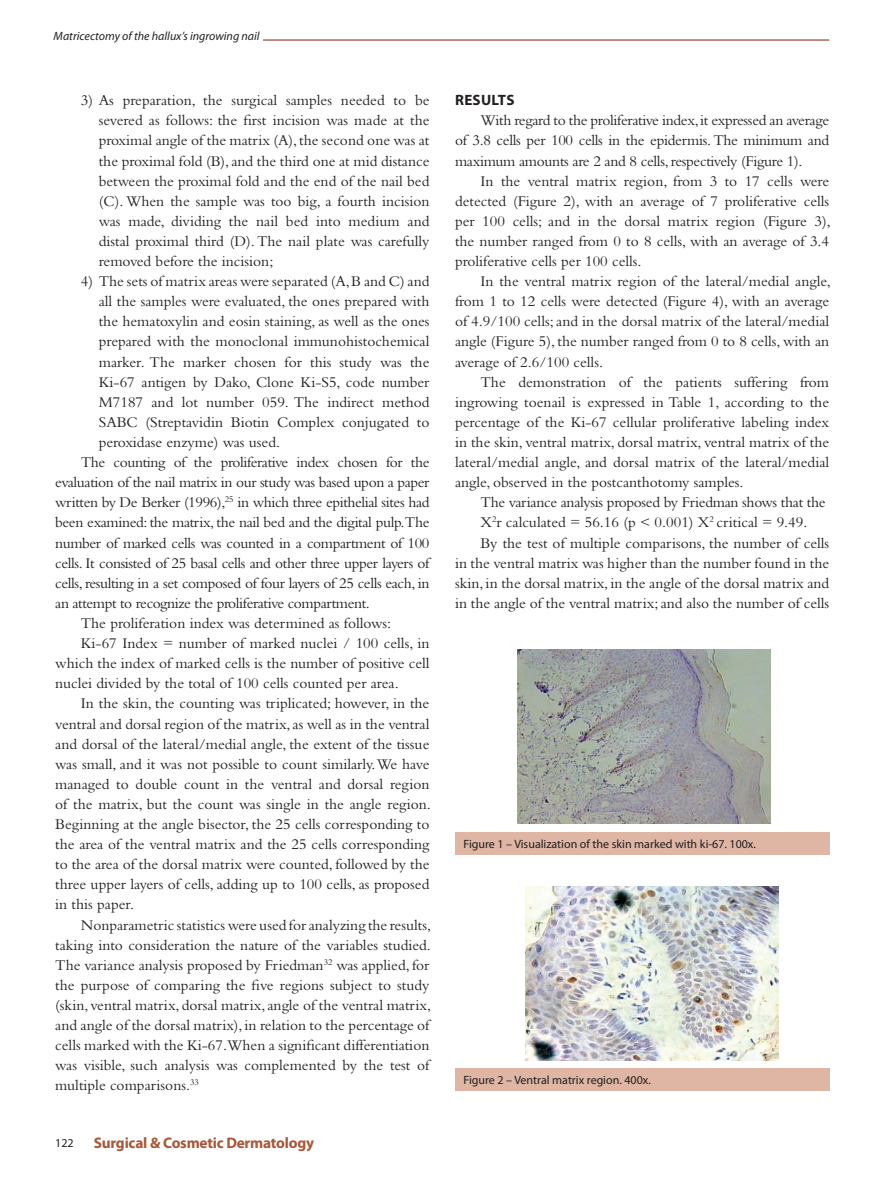
<style>
.page{position:relative;width:893px;height:1191px;background:#fff}
.page>*{position:absolute;margin:0;border:0;box-sizing:border-box;transform-origin:0 0}
.t1{font:15.45px/20.1px "Bembo";color:#231f20;text-align:justify}
.t2{font:15.45px "Bembo";letter-spacing:-.025em;color:#231f20}
.t3{font:15.45px "Bembo";letter-spacing:-.02em;color:#231f20}
.t4{font:700 15.3px "Myriad Pro";letter-spacing:-.015em;color:#a95738}
.t5{font:700 15px "Myriad Pro";letter-spacing:.02em;color:#231f20}
.t6{font:12px "Myriad Pro";color:#231f20}
.t7{font:italic 12px "Myriad Pro";color:#231f20}
</style>
<div class="page">
<hr style="left:263px;top:40px;width:566px;height:1px;background:#891c02">
<div style="left:455px;top:832px;width:374px;height:22px;background:#deb6a3"></div>
<img style="left:517px;top:650px;width:253px;height:173px">
<div style="left:455px;top:1068px;width:374px;height:23px;background:#deb6a3"></div>
<img style="left:525px;top:886px;width:253px;height:174px">
<p class="t7" style="left:54px;top:28px;width:207px">Matricectomy of the hallux’s ingrowing nail</p>
<p class="t1" style="left:99px;top:90px;width:332px;text-indent:-18px">3) As preparation, the surgical samples needed to be severed as follows: the first incision was made at the proximal angle of the matrix (A), the second one was at the proximal fold (B), and the third one at mid distance between the proximal fold and the end of the nail bed (C). When the sample was too big, a fourth incision was made, dividing the nail bed into medium and distal proximal third (D). The nail plate was carefully removed before the incision;</p>
<p class="t1" style="left:81px;top:271px;width:350px">4) The sets of matrix areas were separated (A, B and C) and</p>
<p class="t1" style="left:99px;top:291px;width:332px">all the samples were evaluated, the ones prepared with</p>
<p class="t1" style="left:99px;top:311px;width:332px">the hematoxylin and eosin staining, as well as the ones</p>
<p class="t1" style="left:99px;top:331px;width:332px">prepared with the monoclonal immunohistochemical</p>
<p class="t1" style="left:99px;top:351px;width:332px">marker. The marker chosen for this study was the</p>
<p class="t1" style="left:99px;top:371px;width:332px">Ki-67 antigen by Dako, Clone Ki-S5, code number</p>
<p class="t1" style="left:99px;top:391px;width:332px">M7187 and lot number 059. The indirect method</p>
<p class="t1" style="left:99px;top:412px;width:332px">SABC (Streptavidin Biotin Complex conjugated to</p>
<p class="t1" style="left:99px;top:432px;width:183px">peroxidase enzyme) was used.</p>
<p class="t2" style="left:81px;top:453px;width:350px">The counting of the proliferative index chosen for the</p>
<p class="t2" style="left:55px;top:473px;width:376px">evaluation of the nail matrix in our study was based upon a paper</p>
<p class="t2" style="left:55px;top:493px;width:376px">written by De Berker (1996),<sup>25</sup> in which three epithelial sites had</p>
<p class="t2" style="left:55px;top:513px;width:376px">been examined: the matrix, the nail bed and the digital pulp.The</p>
<p class="t2" style="left:55px;top:533px;width:376px">number of marked cells was counted in a compartment of 100</p>
<p class="t2" style="left:55px;top:554px;width:376px">cells. It consisted of 25 basal cells and other three upper layers of</p>
<p class="t2" style="left:55px;top:574px;width:376px">cells, resulting in a set composed of four layers of 25 cells each, in</p>
<p class="t2" style="left:55px;top:594px;width:316px">an attempt to recognize the proliferative compartment.</p>
<p class="t1" style="left:81px;top:613px;width:312px">The proliferation index was determined as follows:</p>
<p class="t1" style="left:81px;top:633px;width:350px">Ki-67 Index = number of marked nuclei / 100 cells, in</p>
<p class="t1" style="left:55px;top:653px;width:376px">which the index of marked cells is the number of positive cell</p>
<p class="t1" style="left:55px;top:673px;width:345px">nuclei divided by the total of 100 cells counted per area.</p>
<p class="t1" style="left:81px;top:693px;width:350px">In the skin, the counting was triplicated; however, in the</p>
<p class="t1" style="left:55px;top:713px;width:376px">ventral and dorsal region of the matrix, as well as in the ventral</p>
<p class="t1" style="left:55px;top:733px;width:376px">and dorsal of the lateral/medial angle, the extent of the tissue</p>
<p class="t1" style="left:55px;top:753px;width:376px">was small, and it was not possible to count similarly. We have</p>
<p class="t1" style="left:55px;top:773px;width:376px">managed to double count in the ventral and dorsal region</p>
<p class="t1" style="left:55px;top:793px;width:377px">of the matrix, but the count was single in the angle region.</p>
<p class="t1" style="left:55px;top:814px;width:376px">Beginning at the angle bisector, the 25 cells corresponding to</p>
<p class="t1" style="left:55px;top:834px;width:376px">the area of the ventral matrix and the 25 cells corresponding</p>
<p class="t1" style="left:55px;top:854px;width:376px">to the area of the dorsal matrix were counted, followed by the</p>
<p class="t1" style="left:55px;top:874px;width:376px">three upper layers of cells, adding up to 100 cells, as proposed</p>
<p class="t1" style="left:55px;top:894px;width:80px">in this paper.</p>
<p class="t1" style="left:81px;top:914px;width:352px">Nonparametric statistics were used for analyzing the results,</p>
<p class="t1" style="left:55px;top:934px;width:377px">taking into consideration the nature of the variables studied.</p>
<p class="t1" style="left:55px;top:954px;width:376px">The variance analysis proposed by Friedman<sup>32</sup> was applied, for</p>
<p class="t1" style="left:55px;top:974px;width:376px">the purpose of comparing the five regions subject to study</p>
<p class="t1" style="left:55px;top:994px;width:377px">(skin, ventral matrix, dorsal matrix, angle of the ventral matrix,</p>
<p class="t1" style="left:55px;top:1015px;width:376px">and angle of the dorsal matrix), in relation to the percentage of</p>
<p class="t1" style="left:55px;top:1035px;width:376px">cells marked with the Ki-67.When a significant differentiation</p>
<p class="t1" style="left:55px;top:1055px;width:376px">was visible, such analysis was complemented by the test of</p>
<p class="t1" style="left:55px;top:1075px;width:145px">multiple comparisons.<sup>33</sup></p>
<p class="t6" style="left:55px;top:1135px;width:20px">122</p>
<p class="t4" style="left:94px;top:1132px;width:222px">Surgical &amp; Cosmetic Dermatology</p>
<p class="t5" style="left:455px;top:90px;width:61px">RESULTS</p>
<p class="t1" style="left:455px;top:110px;width:376px;text-indent:26px">With regard to the proliferative index, it expressed an average of 3.8 cells per 100 cells in the epidermis. The minimum and maximum amounts are 2 and 8 cells, respectively (Figure 1).</p>
<p class="t1" style="left:455px;top:170px;width:377px;text-indent:26px">In the ventral matrix region, from 3 to 17 cells were detected (Figure 2), with an average of 7 proliferative cells per 100 cells; and in the dorsal matrix region (Figure 3), the number ranged from 0 to 8 cells, with an average of 3.4 proliferative cells per 100 cells.</p>
<p class="t1" style="left:455px;top:271px;width:377px;text-indent:26px">In the ventral matrix region of the lateral/medial angle, from 1 to 12 cells were detected (Figure 4), with an average of 4.9/100 cells; and in the dorsal matrix of the lateral/medial angle (Figure 5), the number ranged from 0 to 8 cells, with an average of 2.6/100 cells.</p>
<p class="t1" style="left:455px;top:371px;width:376px;text-indent:26px">The demonstration of the patients suffering from ingrowing toenail is expressed in Table 1, according to the percentage of the Ki-67 cellular proliferative labeling index in the skin, ventral matrix, dorsal matrix, ventral matrix of the lateral/medial angle, and dorsal matrix of the lateral/medial angle, observed in the postcanthotomy samples.</p>
<p class="t3" style="left:480px;top:493px;width:347px">The variance analysis proposed by Friedman shows that the</p>
<p class="t1" style="left:480px;top:512px;width:328px">X<sup>2</sup>r calculated = 56.16 (p &lt; 0.001) X<sup>2</sup> critical = 9.49.</p>
<p class="t1" style="left:480px;top:532px;width:350px">By the test of multiple comparisons, the number of cells</p>
<p class="t1" style="left:455px;top:552px;width:376px">in the ventral matrix was higher than the number found in the</p>
<p class="t1" style="left:455px;top:572px;width:376px">skin, in the dorsal matrix, in the angle of the dorsal matrix and</p>
<p class="t1" style="left:455px;top:592px;width:376px">in the angle of the ventral matrix; and also the number of cells</p>
<p class="t6" style="left:463px;top:836px;width:294px">Figure 1 – Visualization of the skin marked with ki-67. 100x.</p>
<p class="t6" style="left:463px;top:1072px;width:189px">Figure 2 – Ventral matrix region. 400x.</p>
</div>
